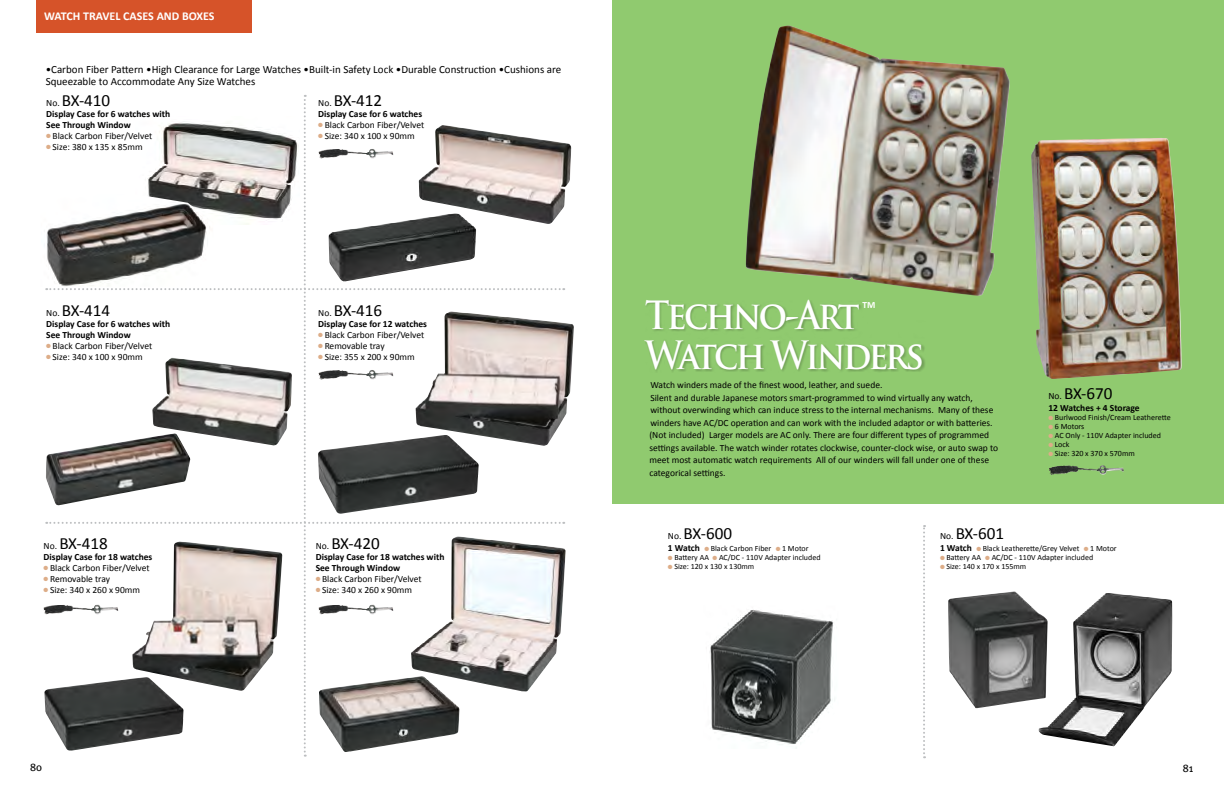
<style>
.page{position:relative;width:1224px;height:792px;background:#fff}
.page>*{position:absolute;margin:0;border:0;box-sizing:border-box;transform-origin:0 0}
.t1{font:700 38px/39.9px "Trajan Pro";letter-spacing:-.075em;color:#fff;scale:.9 1}
.t2{font:17.1px "Calibri";color:#000}
.t3{font:700 12px "Calibri";color:#fff}
.t4{font:11px/12px "Calibri";color:#000}
.t5{font:11px "Meta Plus";color:#000}
.t6{font:9.5px/12.5px "Calibri";color:#000}
.t7{font:700 9.5px/11px "Calibri";color:#000}
.t8{font:700 9.5px "Calibri";color:#fff}
.t9{font:8px "Calibri";color:#000}
.s1{font-size:9.5px}
.s2{color:#ddad88}
.s3{font-weight:700;font-size:9.5px}
</style>
<div class="page">
<div style="left:36px;top:0;width:216px;height:32px;background:#d65329"></div>
<svg style="left:46px;top:95px;width:518px;height:662px"></svg>
<img style="left:152px;top:358px;width:140px;height:88px">
<img style="left:132px;top:541px;width:150px;height:150px">
<img style="left:418px;top:125px;width:154px;height:99px">
<img style="left:415px;top:311px;width:159px;height:135px">
<img style="left:411px;top:536px;width:155px;height:156px">
<img style="left:46px;top:433px;width:144px;height:73px">
<img style="left:44px;top:677px;width:140px;height:74px">
<img style="left:329px;top:213px;width:147px;height:69px">
<img style="left:318px;top:435px;width:161px;height:79px">
<img style="left:319px;top:676px;width:141px;height:76px">
<img style="left:136px;top:117px;width:164px;height:108px">
<img style="left:46px;top:194px;width:167px;height:93px">
<div style="left:612px;top:0;width:612px;height:504px;background:#90ca6f"></div>
<div style="left:645px;top:300px;width:281px;height:73px;background:#000;opacity:.21"></div>
<img style="left:1038px;top:593px;width:134px;height:154px">
<img style="left:710px;top:610px;width:124px;height:135px">
<img style="left:948px;top:592px;width:100px;height:116px">
<svg style="left:923px;top:525px;width:2px;height:233px"></svg>
<img style="left:745px;top:25px;width:265px;height:271px">
<img style="left:1031px;top:138px;width:151px;height:241px">
<img style="left:43px;top:605px;width:75px;height:10px">
<img style="left:318px;top:605px;width:76px;height:10px">
<img style="left:1049px;top:465px;width:75px;height:10px">
<img style="left:318px;top:370px;width:76px;height:10px">
<img style="left:318px;top:149px;width:76px;height:10px">
<p class="t3" style="left:44px;top:8px;width:172px">WATCH TRAVEL CASES AND BOXES</p>
<p class="t4" style="left:46px;top:63px;width:517px">•Carbon Fiber Pattern •High Clearance for Large Watches •Built-in Safety Lock •Durable Construction •Cushions are<br>Squeezable to Accommodate Any Size Watches</p>
<h2 class="t2" style="left:46px;top:89px;width:66px"><span class="s1">No.</span> BX-410</h2>
<p class="t7" style="left:46px;top:108px;width:125px">Display Case for 6 watches with<br>See Through Window</p>
<p class="t6" style="left:46px;top:129px;width:107px"><span class="s2">●</span> Black Carbon Fiber/Velvet</p>
<p class="t6" style="left:46px;top:140px;width:98px"><span class="s2">●</span> Size: 380 x 135 x 85mm</p>
<h2 class="t2" style="left:318px;top:89px;width:66px"><span class="s1">No.</span> BX-412</h2>
<p class="t7" style="left:318px;top:108px;width:105px">Display Case for 6 watches</p>
<p class="t6" style="left:318px;top:118px;width:107px"><span class="s2">●</span> Black Carbon Fiber/Velvet</p>
<p class="t6" style="left:318px;top:129px;width:98px"><span class="s2">●</span> Size: 340 x 100 x 90mm</p>
<h2 class="t2" style="left:46px;top:300px;width:66px"><span class="s1">No.</span> BX-414</h2>
<p class="t7" style="left:46px;top:319px;width:125px">Display Case for 6 watches with<br>See Through Window</p>
<p class="t6" style="left:46px;top:340px;width:107px"><span class="s2">●</span> Black Carbon Fiber/Velvet</p>
<p class="t6" style="left:46px;top:351px;width:98px"><span class="s2">●</span> Size: 340 x 100 x 90mm</p>
<h2 class="t2" style="left:44px;top:533px;width:66px"><span class="s1">No.</span> BX-418</h2>
<p class="t7" style="left:44px;top:552px;width:110px">Display Case for 18 watches</p>
<p class="t6" style="left:44px;top:562px;width:107px"><span class="s2">●</span> Black Carbon Fiber/Velvet</p>
<p class="t6" style="left:44px;top:573px;width:68px"><span class="s2">●</span> Removable tray</p>
<p class="t6" style="left:44px;top:584px;width:98px"><span class="s2">●</span> Size: 340 x 260 x 90mm</p>
<h2 class="t2" style="left:318px;top:300px;width:66px"><span class="s1">No.</span> BX-416</h2>
<p class="t7" style="left:318px;top:319px;width:110px">Display Case for 12 watches</p>
<p class="t6" style="left:318px;top:329px;width:107px"><span class="s2">●</span> Black Carbon Fiber/Velvet</p>
<p class="t6" style="left:318px;top:340px;width:68px"><span class="s2">●</span> Removable tray</p>
<p class="t6" style="left:318px;top:351px;width:98px"><span class="s2">●</span> Size: 355 x 200 x 90mm</p>
<h2 class="t2" style="left:316px;top:533px;width:66px"><span class="s1">No.</span> BX-420</h2>
<p class="t7" style="left:316px;top:552px;width:130px">Display Case for 18 watches with<br>See Through Window</p>
<p class="t6" style="left:316px;top:573px;width:107px"><span class="s2">●</span> Black Carbon Fiber/Velvet</p>
<p class="t6" style="left:316px;top:584px;width:98px"><span class="s2">●</span> Size: 340 x 260 x 90mm</p>
<h1 class="t1" style="left:645px;top:296px;width:311px">Techno-Art<br>Watch Winders</h1>
<p class="t6" style="left:649px;top:379px;width:350px">Watch winders made of the finest wood, leather, and suede.<br>Silent and durable Japanese motors smart-programmed to wind virtually any watch, without overwinding which can induce stress to the internal mechanisms. Many of these winders have AC/DC operation and can work with the included adaptor or with batteries. (Not included) Larger models are AC only. There are four different types of programmed settings available. The watch winder rotates clockwise, counter-clock wise, or auto swap to meet most automatic watch requirements All of our winders will fall under one of these categorical settings.</p>
<p class="t8" style="left:863px;top:299px;width:15px">TM</p>
<h2 class="t2" style="left:1048px;top:383px;width:66px"><span class="s1">No.</span> BX-670</h2>
<p class="t7" style="left:1048px;top:403px;width:93px">12 Watches + 4 Storage</p>
<p class="t9" style="left:1048px;top:413px;width:124px"><span class="s2">●</span> Burlwood Finish/Cream Leatherette</p>
<p class="t9" style="left:1048px;top:422px;width:37px"><span class="s2">●</span> 6 Motors</p>
<p class="t9" style="left:1048px;top:431px;width:114px"><span class="s2">●</span> AC Only - 110V Adapter included</p>
<p class="t9" style="left:1048px;top:440px;width:23px"><span class="s2">●</span> Lock</p>
<p class="t9" style="left:1048px;top:449px;width:88px"><span class="s2">●</span> Size: 320 x 370 x 570mm</p>
<h2 class="t2" style="left:668px;top:522px;width:66px"><span class="s1">No.</span> BX-600</h2>
<p class="t9" style="left:668px;top:543px;width:142px"><span class="s3">1 Watch</span> <span class="s2">●</span> Black Carbon Fiber <span class="s2">●</span> 1 Motor</p>
<p class="t9" style="left:668px;top:552px;width:154px"><span class="s2">●</span> Battery AA <span class="s2">●</span> AC/DC - 110V Adapter included</p>
<p class="t9" style="left:668px;top:561px;width:88px"><span class="s2">●</span> Size: 120 x 130 x 130mm</p>
<h2 class="t2" style="left:940px;top:522px;width:66px"><span class="s1">No.</span> BX-601</h2>
<p class="t9" style="left:940px;top:543px;width:178px"><span class="s3">1 Watch</span> <span class="s2">●</span> Black Leatherette/Grey Velvet <span class="s2">●</span> 1 Motor</p>
<p class="t9" style="left:940px;top:552px;width:155px"><span class="s2">●</span> Battery AA <span class="s2">●</span> AC/DC - 110V Adapter included</p>
<p class="t9" style="left:940px;top:561px;width:88px"><span class="s2">●</span> Size: 140 x 170 x 155mm</p>
<p class="t5" style="left:30px;top:761px;width:13px">80</p>
<p class="t5" style="left:1183px;top:762px;width:12px">81</p>
</div>
